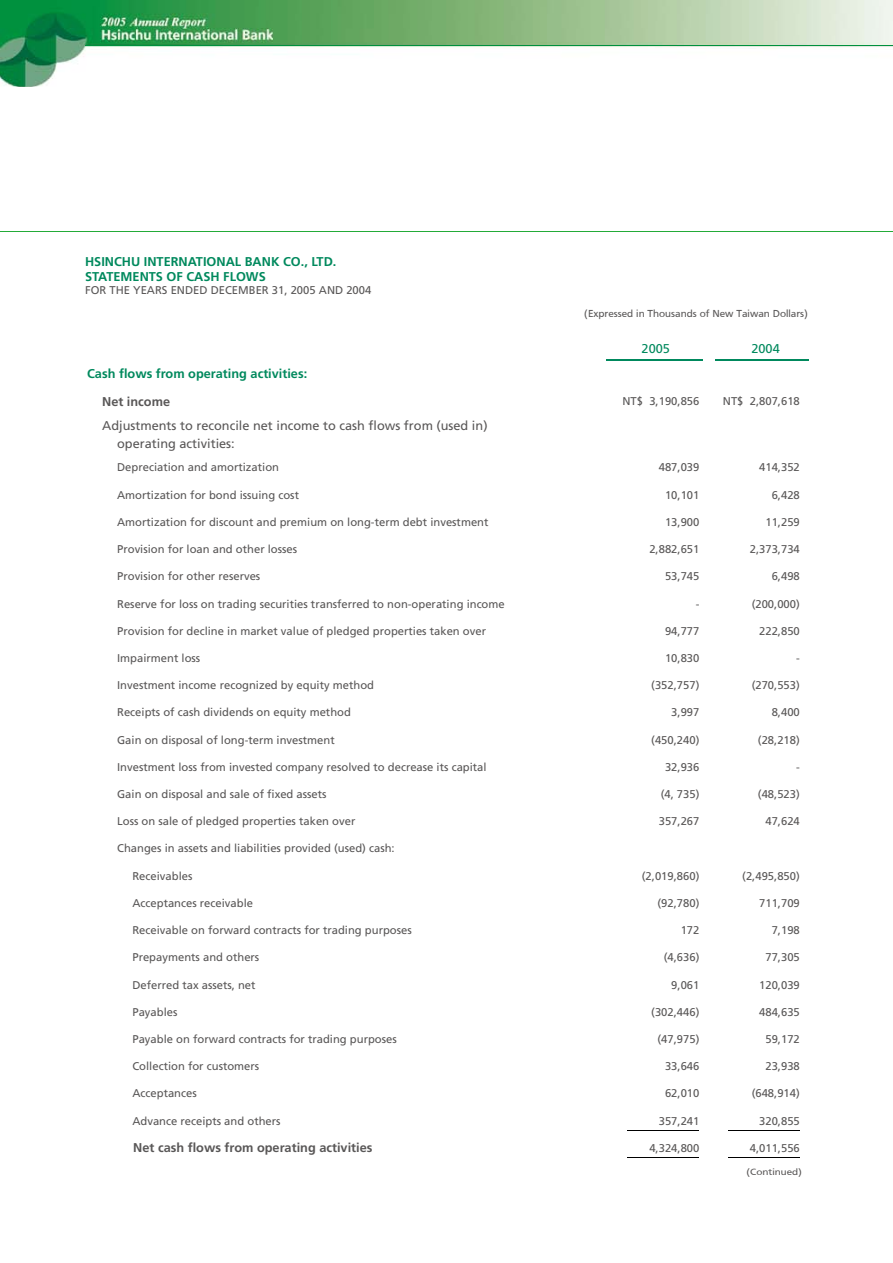
<style>
.page{position:relative;width:893px;height:1263px;background:#fff}
.page>*{position:absolute;margin:0;border:0;box-sizing:border-box;transform-origin:0 0}
.t1{font:700 12.75px/15px "Frutiger";color:#00895d}
.t2{font:12.75px/18px "Frutiger";color:#595757}
.t3{font:700 12.75px "Frutiger";color:#595757}
.t4{font:12.75px "Frutiger";color:#00895d}
.t5{font:11.25px "Frutiger";color:#595757}
.t6{font:10.5px "Frutiger";color:#595757}
.t7{font:9.45px "Frutiger";color:#595757;scale:1.11 1}
</style>
<div class="page">
<img style="left:0;top:0;width:893px;height:87px">
<hr style="left:85px;top:45px;width:808px;height:1px;background:#00903d">
<hr style="left:0;top:231px;width:893px;height:1px;background:#23ab38">
<hr style="left:588px;top:359px;width:120px;height:2px;background:#00895d">
<hr style="left:708px;top:359px;width:100px;height:2px;background:#00895d">
<hr style="left:627px;top:1130px;width:72px;height:1px;background:#000">
<hr style="left:728px;top:1130px;width:72px;height:1px;background:#000">
<hr style="left:627px;top:1157px;width:72px;height:1px;background:#000">
<hr style="left:728px;top:1157px;width:72px;height:1px;background:#000">
<div style="left:587px;top:353px;width:18px;height:15px;background:#fff"></div>
<div style="left:703px;top:353px;width:12px;height:15px;background:#fff"></div>
<p class="t1" style="left:85px;top:254px;width:253px">HSINCHU INTERNATIONAL BANK CO., LTD.<br>STATEMENTS OF CASH FLOWS</p>
<p class="t5" style="left:85px;top:284px;width:288px">FOR THE YEARS ENDED DECEMBER 31, 2005 AND 2004</p>
<p class="t6" style="left:584px;top:307px;width:225px">(Expressed in Thousands of New Taiwan Dollars)</p>
<p class="t4" style="left:642px;top:341px;width:30px">2005</p>
<p class="t4" style="left:751px;top:341px;width:30px">2004</p>
<p class="t1" style="left:87px;top:366px;width:222px">Cash flows from operating activities:</p>
<p class="t3" style="left:102px;top:394px;width:70px">Net income</p>
<p class="t5" style="left:622px;top:394px;width:78px">NT$ 3,190,856</p>
<p class="t5" style="left:723px;top:394px;width:78px">NT$ 2,807,618</p>
<p class="t2" style="left:117px;top:416px;width:372px;text-indent:-15px">Adjustments to reconcile net income to cash flows from (used in) operating activities:</p>
<p class="t5" style="left:117px;top:461px;width:163px">Depreciation and amortization</p>
<p class="t5" style="left:659px;top:461px;width:42px">487,039</p>
<p class="t5" style="left:759px;top:461px;width:42px">414,352</p>
<p class="t5" style="left:117px;top:488px;width:183px">Amortization for bond issuing cost</p>
<p class="t5" style="left:665px;top:488px;width:36px">10,101</p>
<p class="t5" style="left:772px;top:488px;width:30px">6,428</p>
<p class="t5" style="left:117px;top:515px;width:373px">Amortization for discount and premium on long-term debt investment</p>
<p class="t5" style="left:665px;top:515px;width:36px">13,900</p>
<p class="t5" style="left:765px;top:515px;width:36px">11,259</p>
<p class="t5" style="left:117px;top:543px;width:182px">Provision for loan and other losses</p>
<p class="t5" style="left:649px;top:543px;width:52px">2,882,651</p>
<p class="t5" style="left:750px;top:543px;width:52px">2,373,734</p>
<p class="t5" style="left:117px;top:570px;width:145px">Provision for other reserves</p>
<p class="t5" style="left:665px;top:570px;width:36px">53,745</p>
<p class="t5" style="left:772px;top:570px;width:30px">6,498</p>
<p class="t5" style="left:117px;top:597px;width:389px">Reserve for loss on trading securities transferred to non-operating income</p>
<p class="t5" style="left:696px;top:597px;width:5px">-</p>
<p class="t5" style="left:752px;top:597px;width:50px">(200,000)</p>
<p class="t5" style="left:117px;top:624px;width:370px">Provision for decline in market value of pledged properties taken over</p>
<p class="t5" style="left:665px;top:624px;width:36px">94,777</p>
<p class="t5" style="left:759px;top:624px;width:42px">222,850</p>
<p class="t5" style="left:117px;top:651px;width:85px">Impairment loss</p>
<p class="t5" style="left:665px;top:651px;width:36px">10,830</p>
<p class="t5" style="left:796px;top:651px;width:5px">-</p>
<p class="t5" style="left:117px;top:679px;width:258px">Investment income recognized by equity method</p>
<p class="t5" style="left:651px;top:679px;width:50px">(352,757)</p>
<p class="t5" style="left:752px;top:679px;width:50px">(270,553)</p>
<p class="t5" style="left:117px;top:706px;width:235px">Receipts of cash dividends on equity method</p>
<p class="t5" style="left:671px;top:706px;width:30px">3,997</p>
<p class="t5" style="left:772px;top:706px;width:30px">8,400</p>
<p class="t5" style="left:117px;top:733px;width:219px">Gain on disposal of long-term investment</p>
<p class="t5" style="left:651px;top:733px;width:50px">(450,240)</p>
<p class="t5" style="left:758px;top:733px;width:43px">(28,218)</p>
<p class="t5" style="left:117px;top:760px;width:371px">Investment loss from invested company resolved to decrease its capital</p>
<p class="t5" style="left:665px;top:760px;width:36px">32,936</p>
<p class="t5" style="left:796px;top:760px;width:5px">-</p>
<p class="t5" style="left:117px;top:787px;width:211px">Gain on disposal and sale of fixed assets</p>
<p class="t5" style="left:661px;top:787px;width:40px">(4, 735)</p>
<p class="t5" style="left:758px;top:787px;width:43px">(48,523)</p>
<p class="t5" style="left:117px;top:815px;width:240px">Loss on sale of pledged properties taken over</p>
<p class="t5" style="left:659px;top:815px;width:42px">357,267</p>
<p class="t5" style="left:765px;top:815px;width:36px">47,624</p>
<p class="t5" style="left:117px;top:842px;width:279px">Changes in assets and liabilities provided (used) cash:</p>
<p class="t5" style="left:132px;top:869px;width:62px">Receivables</p>
<p class="t5" style="left:642px;top:869px;width:59px">(2,019,860)</p>
<p class="t5" style="left:742px;top:869px;width:59px">(2,495,850)</p>
<p class="t5" style="left:132px;top:896px;width:122px">Acceptances receivable</p>
<p class="t5" style="left:657px;top:896px;width:43px">(92,780)</p>
<p class="t5" style="left:759px;top:896px;width:42px">711,709</p>
<p class="t5" style="left:132px;top:923px;width:281px">Receivable on forward contracts for trading purposes</p>
<p class="t5" style="left:681px;top:923px;width:20px">172</p>
<p class="t5" style="left:772px;top:923px;width:30px">7,198</p>
<p class="t5" style="left:132px;top:951px;width:128px">Prepayments and others</p>
<p class="t5" style="left:664px;top:951px;width:37px">(4,636)</p>
<p class="t5" style="left:765px;top:951px;width:36px">77,305</p>
<p class="t5" style="left:132px;top:978px;width:125px">Deferred tax assets, net</p>
<p class="t5" style="left:671px;top:978px;width:30px">9,061</p>
<p class="t5" style="left:759px;top:978px;width:42px">120,039</p>
<p class="t5" style="left:132px;top:1005px;width:47px">Payables</p>
<p class="t5" style="left:651px;top:1005px;width:50px">(302,446)</p>
<p class="t5" style="left:759px;top:1005px;width:42px">484,635</p>
<p class="t5" style="left:132px;top:1032px;width:266px">Payable on forward contracts for trading purposes</p>
<p class="t5" style="left:657px;top:1032px;width:43px">(47,975)</p>
<p class="t5" style="left:765px;top:1032px;width:36px">59,172</p>
<p class="t5" style="left:132px;top:1060px;width:128px">Collection for customers</p>
<p class="t5" style="left:665px;top:1060px;width:36px">33,646</p>
<p class="t5" style="left:765px;top:1060px;width:36px">23,938</p>
<p class="t5" style="left:132px;top:1087px;width:66px">Acceptances</p>
<p class="t5" style="left:665px;top:1087px;width:36px">62,010</p>
<p class="t5" style="left:752px;top:1087px;width:50px">(648,914)</p>
<p class="t5" style="left:132px;top:1114px;width:150px">Advance receipts and others</p>
<p class="t5" style="left:659px;top:1114px;width:42px">357,241</p>
<p class="t5" style="left:759px;top:1114px;width:42px">320,855</p>
<p class="t3" style="left:133px;top:1140px;width:241px">Net cash flows from operating activities</p>
<p class="t5" style="left:649px;top:1141px;width:52px">4,324,800</p>
<p class="t5" style="left:750px;top:1141px;width:52px">4,011,556</p>
<p class="t7" style="left:747px;top:1167px;width:51px">(Continued)</p>
</div>
